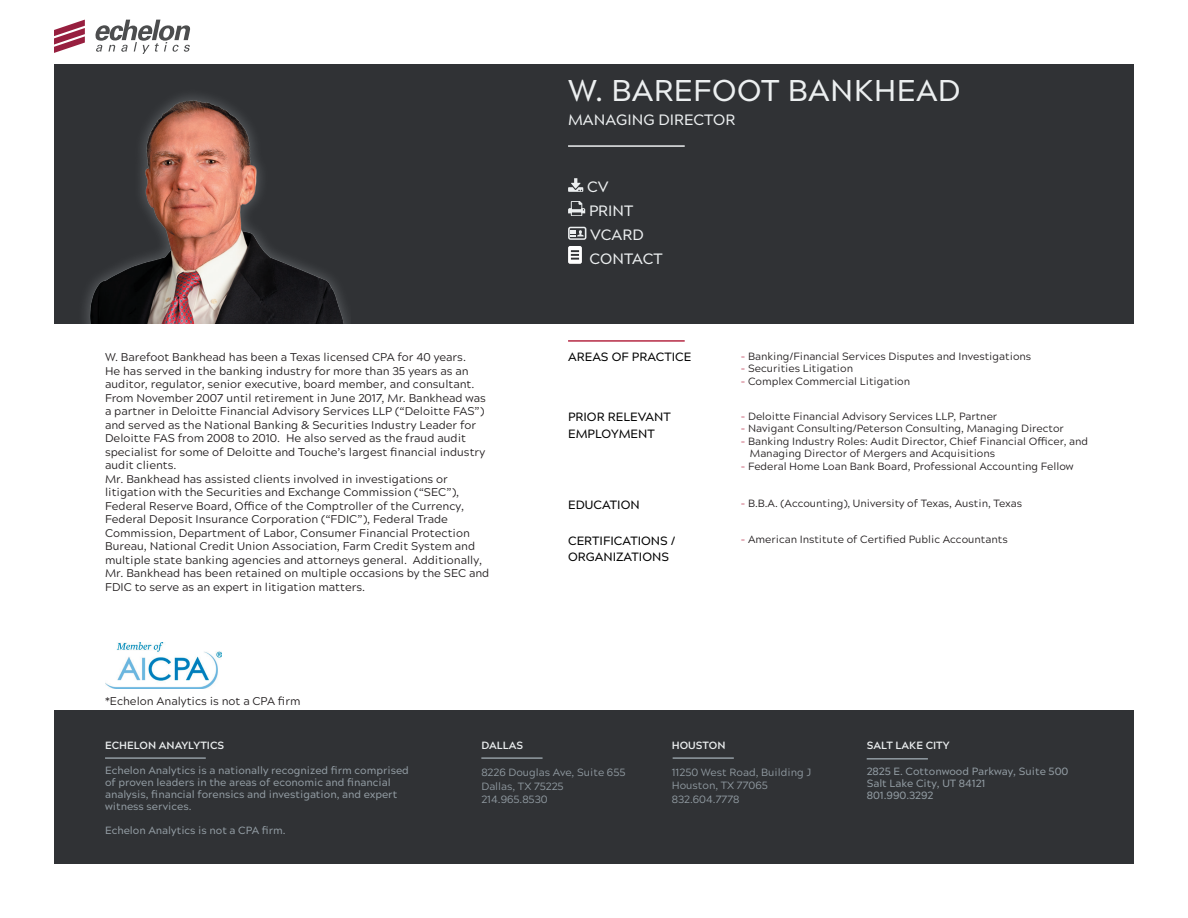
<style>
.page{position:relative;width:1188px;height:918px;background:#fff}
.page>*{position:absolute;margin:0;border:0;box-sizing:border-box;transform-origin:0 0}
.t1{font:500 30px "Acherus Grotesque";letter-spacing:.01em;color:#eceff0}
.t2{font:500 15px/24px "Acherus Grotesque";color:#eceff0}
.t3{font:500 12px/16.5px "Acherus Grotesque";color:#000}
.t4{font:11.25px/13.5px "Acherus Grotesque";color:#231f20}
.t5{font:10.5px/12.6px "Acherus Grotesque";color:#231f20}
.t6{font:500 10.5px/12px "Acherus Grotesque";color:#929ca3}
.t7{font:10.5px/13.5px "Acherus Grotesque";color:#929ca3}
.t8{font:700 10.5px "Acherus Grotesque";color:#eceff0}
.s1{color:#b52944}
</style>
<div class="page">
<svg style="left:95px;top:20px;width:95px;height:34px"></svg>
<svg style="left:54px;top:20px;width:31px;height:33px"></svg>
<div style="left:54px;top:711px;width:1080px;height:153px;background:#303235"></div>
<div style="left:54px;top:65px;width:1080px;height:259px;background:#303235"></div>
<hr style="left:105px;top:757px;width:101px;height:2px;background:#929ca3">
<hr style="left:481px;top:757px;width:62px;height:2px;background:#929ca3">
<hr style="left:673px;top:757px;width:61px;height:2px;background:#929ca3">
<hr style="left:867px;top:758px;width:61px;height:2px;background:#929ca3">
<img style="left:84px;top:95px;width:265px;height:229px">
<svg style="left:568px;top:178px;width:15px;height:14px"></svg>
<svg style="left:568px;top:201px;width:17px;height:15px"></svg>
<svg style="left:568px;top:227px;width:18px;height:13px"></svg>
<svg style="left:568px;top:246px;width:14px;height:18px"></svg>
<hr style="left:568px;top:145px;width:117px;height:2px;background:#eceff0">
<hr style="left:568px;top:340px;width:117px;height:2px;background:#b52944">
<img style="left:105px;top:643px;width:116px;height:46px">
<h1 class="t1" style="left:568px;top:65px;width:394px">W. BAREFOOT BANKHEAD</h1>
<h2 class="t2" style="left:568px;top:106px;width:169px">MANAGING DIRECTOR</h2>
<h2 class="t2" style="left:587px;top:174px;width:77px">CV<br>PRINT<br>VCARD<br>CONTACT</h2>
<p class="t4" style="left:105px;top:350px;width:386px">W. Barefoot Bankhead has been a Texas licensed CPA for 40 years.<br>He has served in the banking industry for more than 35 years as an auditor, regulator, senior executive, board member, and consultant.<br>From November 2007 until retirement in June 2017, Mr. Bankhead was a partner in Deloitte Financial Advisory Services LLP (“Deloitte FAS”) and served as the National Banking &amp; Securities Industry Leader for Deloitte FAS from 2008 to 2010. He also served as the fraud audit specialist for some of Deloitte and Touche’s largest financial industry audit clients.<br>Mr. Bankhead has assisted clients involved in investigations or litigation with the Securities and Exchange Commission (“SEC”), Federal Reserve Board, Office of the Comptroller of the Currency, Federal Deposit Insurance Corporation (“FDIC”), Federal Trade Commission, Department of Labor, Consumer Financial Protection Bureau, National Credit Union Association, Farm Credit System and multiple state banking agencies and attorneys general. Additionally, Mr. Bankhead has been retained on multiple occasions by the SEC and FDIC to serve as an expert in litigation matters.</p>
<p class="t5" style="left:741px;top:349px;width:292px"><span class="s1">-</span> Banking/Financial Services Disputes and Investigations</p>
<p class="t3" style="left:568px;top:348px;width:125px">AREAS OF PRACTICE</p>
<p class="t5" style="left:741px;top:362px;width:114px"><span class="s1">-</span> Securities Litigation</p>
<p class="t5" style="left:741px;top:375px;width:171px"><span class="s1">-</span> Complex Commercial Litigation</p>
<p class="t5" style="left:741px;top:409px;width:258px"><span class="s1">-</span> Deloitte Financial Advisory Services LLP, Partner</p>
<p class="t5" style="left:741px;top:422px;width:325px"><span class="s1">-</span> Navigant Consulting/Peterson Consulting, Managing Director</p>
<p class="t5" style="left:750px;top:434px;width:340px;text-indent:-9px"><span class="s1">-</span> Banking Industry Roles: Audit Director, Chief Financial Officer, and<br>Managing Director of Mergers and Acquisitions</p>
<p class="t5" style="left:741px;top:459px;width:334px"><span class="s1">-</span> Federal Home Loan Bank Board, Professional Accounting Fellow</p>
<p class="t3" style="left:568px;top:408px;width:104px">PRIOR RELEVANT<br>EMPLOYMENT</p>
<p class="t5" style="left:741px;top:497px;width:283px"><span class="s1">-</span> B.B.A. (Accounting), University of Texas, Austin, Texas</p>
<p class="t3" style="left:568px;top:496px;width:73px">EDUCATION</p>
<p class="t5" style="left:741px;top:533px;width:268px"><span class="s1">-</span> American Institute of Certified Public Accountants</p>
<p class="t3" style="left:568px;top:532px;width:109px">CERTIFICATIONS /<br>ORGANIZATIONS</p>
<p class="t4" style="left:105px;top:693px;width:197px">*Echelon Analytics is not a CPA firm</p>
<p class="t8" style="left:105px;top:736px;width:121px">ECHELON ANAYLYTICS</p>
<p class="t6" style="left:105px;top:764px;width:305px">Echelon Analytics is a nationally recognized firm comprised of proven leaders in the areas of economic and financial analysis, financial forensics and investigation, and expert witness services.</p>
<p class="t6" style="left:105px;top:824px;width:182px">Echelon Analytics is not a CPA firm.</p>
<p class="t8" style="left:481px;top:736px;width:43px">DALLAS</p>
<p class="t7" style="left:481px;top:765px;width:146px">8226 Douglas Ave, Suite 655<br>Dallas, TX 75225<br>214.965.8530</p>
<p class="t8" style="left:672px;top:736px;width:55px">HOUSTON</p>
<p class="t7" style="left:672px;top:765px;width:141px">11250 West Road, Building J<br>Houston, TX 77065<br>832.604.7778</p>
<p class="t8" style="left:867px;top:736px;width:84px">SALT LAKE CITY</p>
<p class="t6" style="left:867px;top:764px;width:203px">2825 E. Cottonwood Parkway, Suite 500<br>Salt Lake City, UT 84121<br>801.990.3292</p>
</div>
